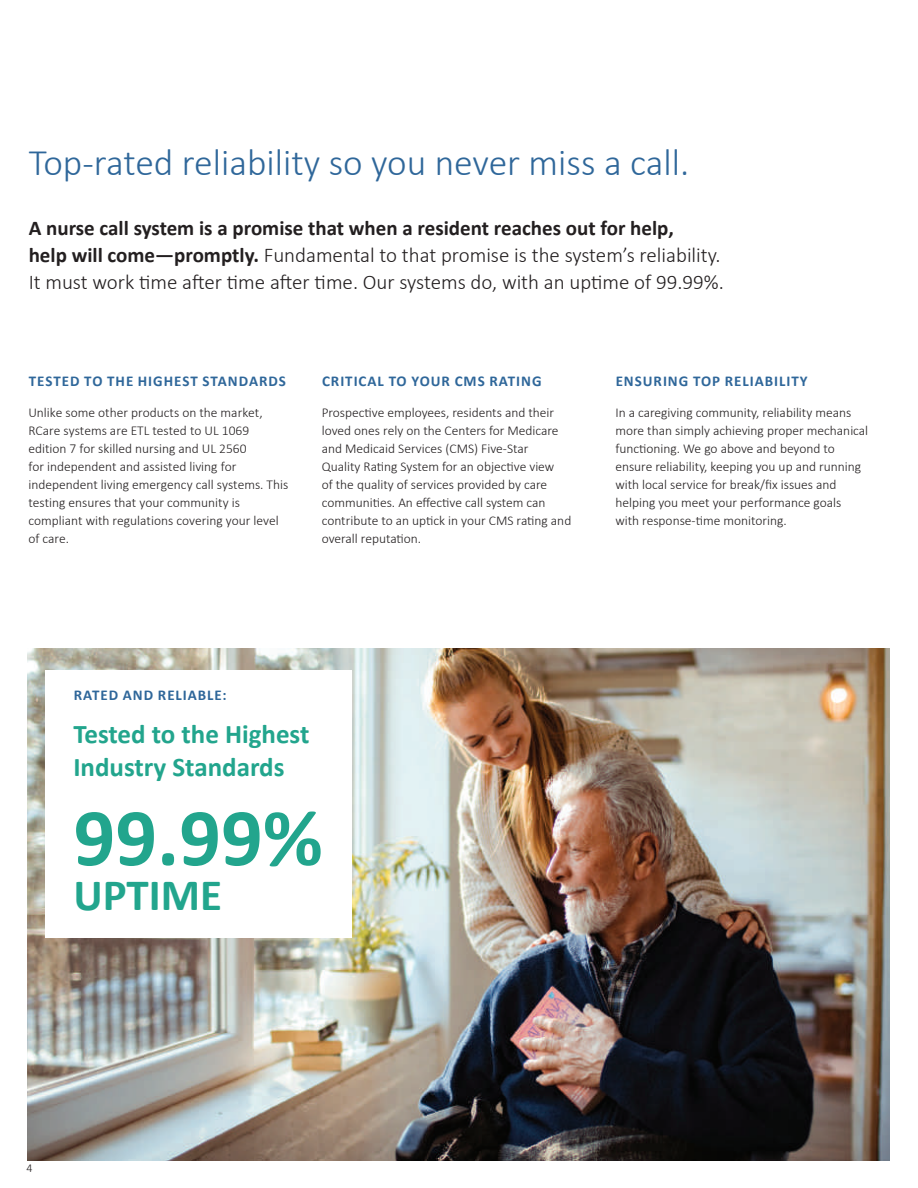
<style>
.page{position:relative;width:918px;height:1188px;background:#fff}
.page>*{position:absolute;margin:0;border:0;box-sizing:border-box;transform-origin:0 0}
.t1{font:700 82.5px "Calibri";color:#22a58d}
.t2{font:700 45px "Calibri";color:#22a58d}
.t3{font:300 37.5px "Calibri";color:#2f679a}
.t4{font:700 27px/33px "Calibri";color:#22a58d}
.t5{font:300 21px/27px "Calibri";color:#231f20}
.t6{font:700 15px "Calibri";letter-spacing:.065em;color:#2f679a}
.t7{font:300 13.5px/18px "Calibri";color:#231f20}
.t8{font:300 12px "Calibri";color:#231f20}
.s1{font-weight:700}
</style>
<div class="page">
<img style="left:27px;top:648px;width:862px;height:513px">
<div style="left:45px;top:670px;width:307px;height:267px;background:#fff"></div>
<h3 class="t3" style="left:29px;top:139px;width:662px">Top-rated reliability so you never miss a call.</h3>
<h3 class="t5" style="left:29px;top:214px;width:697px"><span class="s1">A nurse call system is a promise that when a resident reaches out for help,<br>help will come—promptly.</span> Fundamental to that promise is the system’s reliability.<br>It must work time after time after time. Our systems do, with an uptime of 99.99%.</h3>
<p class="t6" style="left:29px;top:370px;width:259px">TESTED TO THE HIGHEST STANDARDS</p>
<p class="t7" style="left:28px;top:404px;width:261px">Unlike some other products on the market, RCare systems are ETL tested to UL 1069 edition 7 for skilled nursing and UL 2560<br>for independent and assisted living for independent living emergency call systems. This testing ensures that your community is compliant with regulations covering your level of care.</p>
<p class="t6" style="left:322px;top:370px;width:221px">CRITICAL TO YOUR CMS RATING</p>
<p class="t7" style="left:322px;top:404px;width:251px">Prospective employees, residents and their loved ones rely on the Centers for Medicare and Medicaid Services (CMS) Five-Star<br>Quality Rating System for an objective view<br>of the quality of services provided by care communities. An effective call system can contribute to an uptick in your CMS rating and overall reputation.</p>
<p class="t6" style="left:616px;top:370px;width:194px">ENSURING TOP RELIABILITY</p>
<p class="t7" style="left:615px;top:404px;width:254px">In a caregiving community, reliability means more than simply achieving proper mechanical functioning. We go above and beyond to ensure reliability, keeping you up and running with local service for break/fix issues and helping you meet your performance goals with response-time monitoring.</p>
<p class="t6" style="left:74px;top:684px;width:155px">RATED AND RELIABLE:</p>
<h3 class="t4" style="left:73px;top:717px;width:237px">Tested to the Highest<br>Industry Standards</h3>
<h1 class="t1" style="left:73px;top:779px;width:251px">99.99%</h1>
<h2 class="t2" style="left:73px;top:863px;width:150px">UPTIME</h2>
<p class="t8" style="left:27px;top:1160px;width:8px">4</p>
</div>
